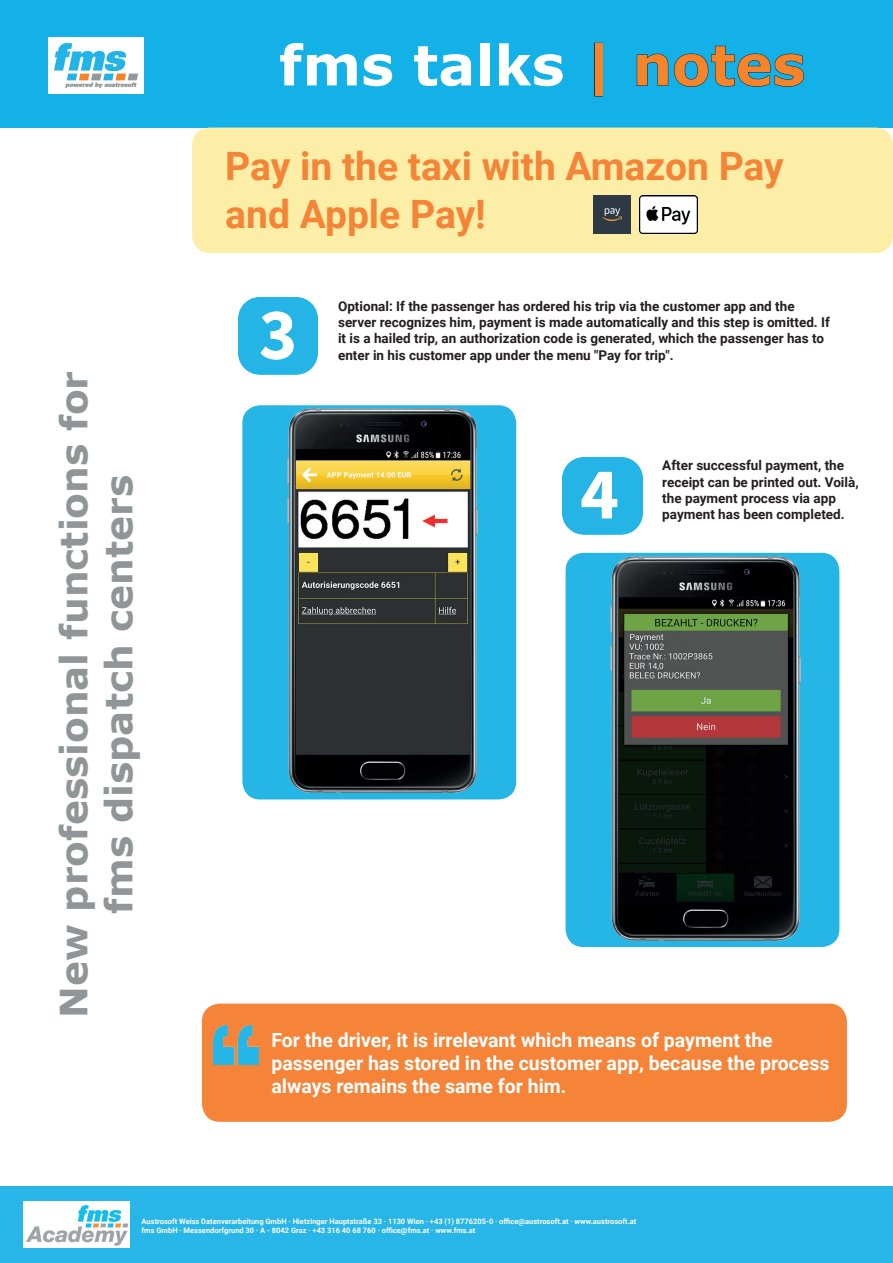
<style>
.page{position:relative;width:893px;height:1263px;background:#fff}
.page>*{position:absolute;margin:0;border:0;box-sizing:border-box;transform-origin:0 0}
.t1{font:700 55.5px "Verdana";color:#fff}
.t2{font:700 39px/48px "Roboto";color:#f48437}
.t3{font:700 37.5px/45px "Verdana";color:#909597;text-align:center}
.t4{font:700 19.5px/23.4px "Roboto";color:#fff}
.t5{font:700 13.5px/16.2px "Roboto";color:#231f20}
.t6{font:700 7.5px/9px "Roboto";color:#fff}
.s1{color:#f5842a}
</style>
<div class="page">
<div style="left:202px;top:1003px;width:645px;height:119px;background:#f58438;border-radius:18px"></div>
<div style="left:0;top:0;width:893px;height:128px;background:#13b1e7"></div>
<div style="left:594px;top:43px;width:9px;height:53px;border:1px solid #231f20"></div>
<svg style="left:636px;top:46px;width:168px;height:41px"></svg>
<div style="left:192px;top:128px;width:701px;height:125px;background:#fceea6;border-radius:18px"></div>
<div style="left:0;top:1186px;width:893px;height:77px;background:#28b5e8"></div>
<img style="left:24px;top:1201px;width:106px;height:47px">
<img style="left:48px;top:37px;width:96px;height:56px">
<img style="left:238px;top:298px;width:80px;height:77px">
<img style="left:562px;top:457px;width:80px;height:77px">
<img style="left:213px;top:1025px;width:46px;height:39px">
<div style="left:242px;top:405px;width:274px;height:394px;background:#26b6e6;border-radius:18px"></div>
<img style="left:287px;top:409px;width:190px;height:384px">
<div style="left:566px;top:553px;width:273px;height:394px;background:#26b6e6;border-radius:18px"></div>
<img style="left:611px;top:556px;width:189px;height:384px">
<img style="left:639px;top:196px;width:58px;height:37px">
<img style="left:593px;top:196px;width:37px;height:37px">
<h1 class="t1" style="left:279px;top:26px;width:528px">fms talks <span class="s1">| notes</span></h1>
<h2 class="t2" style="left:225px;top:140px;width:560px">Pay in the taxi with Amazon Pay and Apple Pay!</h2>
<h3 class="t3" style="left:51px;top:1018px;width:648px;rotate:-90deg">New professional functions for fms dispatch centers</h3>
<p class="t5" style="left:338px;top:298px;width:493px">Optional: If the passenger has ordered his trip via the customer app and the server recognizes him, payment is made automatically and this step is omitted. If it is a hailed trip, an authorization code is generated, which the passenger has to enter in his customer app under the menu "Pay for trip".</p>
<p class="t5" style="left:662px;top:457px;width:198px">After successful payment, the receipt can be printed out. Voilà, the payment process via app payment has been completed.</p>
<h3 class="t4" style="left:271px;top:1027px;width:560px">For the driver, it is irrelevant which means of payment the passenger has stored in the customer app, because the process always remains the same for him.</h3>
<p class="t6" style="left:142px;top:1216px;width:496px">Austrosoft Weiss Datenverarbeitung GmbH · Hietzinger Hauptstraße 33 · 1130 Wien · +43 (1) 8776205-0 · office@austrosoft.at · www.austrosoft.at fms GmbH · Messendorfgrund 30 · A - 8042 Graz · +43 316 40 68 760 · office@fms.at · www.fms.at</p>
</div>
